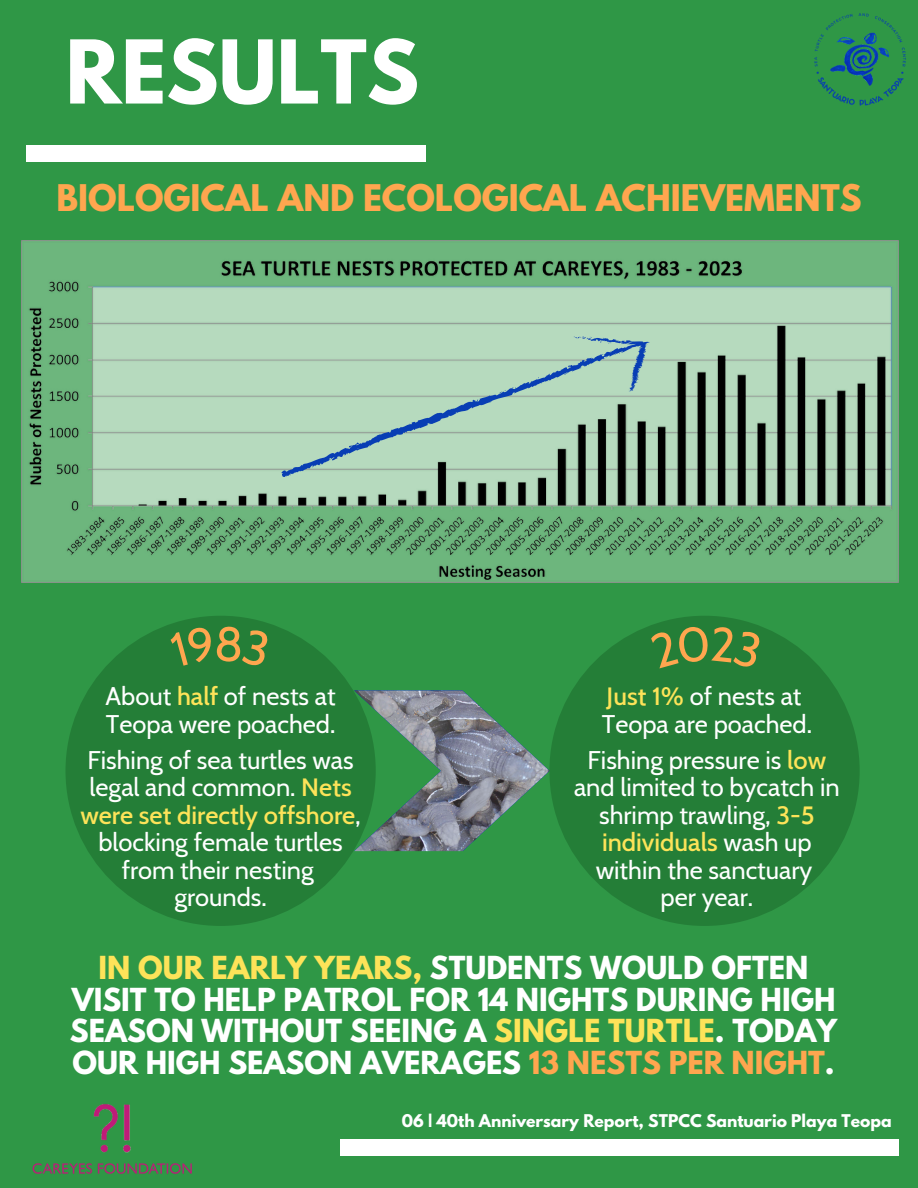
<style>
.page{position:relative;width:918px;height:1188px;background:#2f9746}
.page>*{position:absolute;margin:0;border:0;box-sizing:border-box;transform-origin:0 0}
.t1{font:700 77.85px "League Spartan";color:#fff}
.t2{font:700 32.55px "League Spartan";color:#ffa64f}
.t3{font:700 28.2px/31.5px "League Spartan";color:#fff;text-align:center}
.t4{font:25.5px/27.5px "Cabin";color:#fff;text-align:center}
.t5{font:700 15.6px "League Spartan";color:#fff}
.s1{font-weight:500;color:#fde359}
.s2{color:#fde359}
.s3{color:#ffa64f}
</style>
<div class="page">
<div style="left:26px;top:145px;width:400px;height:17px;background:#fff"></div>
<div style="left:340px;top:1139px;width:559px;height:17px;background:#fff"></div>
<img style="left:814px;top:13px;width:92px;height:93px">
<img style="left:32px;top:1104px;width:160px;height:70px">
<div style="left:65px;top:616px;width:311px;height:310px;background:#247e37;border-radius:50%"></div>
<div style="left:549px;top:616px;width:311px;height:310px;background:#247e37;border-radius:50%"></div>
<img style="left:354px;top:691px;width:195px;height:160px">
<img style="left:21px;top:241px;width:878px;height:342px">
<svg style="left:278px;top:335px;width:375px;height:142px;background:#a5c7b4"></svg>
<p class="t1" style="left:65px;top:33px;width:355px">RESULTS</p>
<p class="t2" style="left:57px;top:182px;width:807px">BIOLOGICAL AND ECOLOGICAL ACHIEVEMENTS</p>
<p class="t4" style="left:106px;top:683px;width:232px;text-align:left">About <span class="s1">half</span> of nests at<br>Teopa were poached.</p>
<p class="t4" style="left:80px;top:746px;width:282px">Fishing of sea turtles was legal and common. <span class="s1">Nets were set directly offshore</span>, blocking female turtles from their nesting</p>
<p class="t4" style="left:174px;top:883px;width:94px">grounds.</p>
<p class="t4" style="left:607px;top:683px;width:196px"><span class="s1">Just 1%</span> of nests at</p>
<p class="t4" style="left:602px;top:710px;width:212px">Teopa are poached.</p>
<p class="t4" style="left:574px;top:746px;width:267px">Fishing pressure is <span class="s1">low </span>and limited to bycatch in shrimp trawling, <span class="s1">3-5 individuals</span> wash up within the sanctuary</p>
<p class="t4" style="left:661px;top:883px;width:94px">per year.</p>
<p class="t3" style="left:70px;top:956px;width:769px"><span class="s2">IN OUR EARLY YEARS,</span> STUDENTS WOULD OFTEN VISIT TO HELP PATROL FOR 14 NIGHTS DURING HIGH SEASON WITHOUT SEEING A <span class="s2">SINGLE TURTLE</span>. TODAY OUR HIGH SEASON AVERAGES <span class="s3">13 NESTS PER NIGHT</span>.</p>
<p class="t5" style="left:402px;top:1113px;width:491px">06 | 40th Anniversary Report, STPCC Santuario Playa Teopa</p>
</div>
